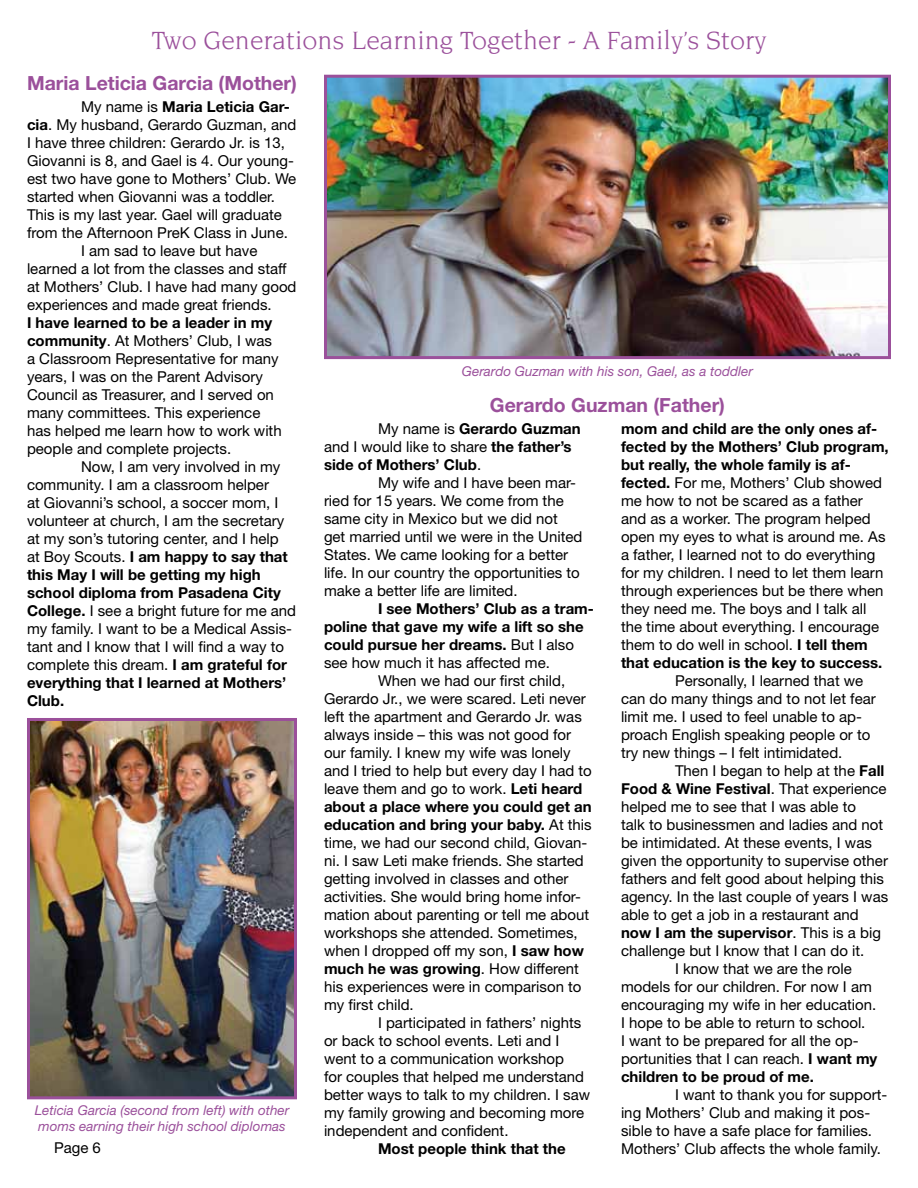
<style>
.page{position:relative;width:918px;height:1188px;background:#fff}
.page>*{position:absolute;margin:0;border:0;box-sizing:border-box;transform-origin:0 0}
.t1{font:27px "Novarese";color:#9b509b}
.t2{font:700 19.5px "Helvetica Neue";color:#9b509b}
.t3{font:15px/18px "Helvetica Neue";color:#000}
.t4{font:700 15px/18px "Helvetica Neue";color:#000}
.t5{font:italic 13.5px/16.2px "Helvetica Neue";color:#9b509b}
.s1{font-weight:400}
.s2{font-weight:700}
</style>
<div class="page">
<img style="left:328px;top:79px;width:559px;height:276px">
<div style="left:324px;top:75px;width:567px;height:284px;border:3px solid #9b509b"></div>
<img style="left:31px;top:722px;width:262px;height:373px">
<div style="left:27px;top:718px;width:270px;height:381px;border:3px solid #9b509b"></div>
<h1 class="t1" style="left:152px;top:26px;width:616px">Two Generations Learning Together - A Family’s Story</h1>
<h2 class="t2" style="left:27px;top:71px;width:272px">Maria Leticia Garcia (Mother)</h2>
<p class="t4" style="left:81px;top:97px;width:210px"><span class="s1">My name is</span> Maria Leticia Gar-</p>
<p class="t3" style="left:27px;top:116px;width:271px"><span class="s2">cia</span>. My husband, Gerardo Guzman, and</p>
<p class="t3" style="left:27px;top:134px;width:260px">I have three children: Gerardo Jr. is 13,</p>
<p class="t3" style="left:27px;top:152px;width:269px">Giovanni is 8, and Gael is 4. Our young-</p>
<p class="t3" style="left:27px;top:170px;width:271px">est two have gone to Mothers’ Club. We</p>
<p class="t3" style="left:27px;top:188px;width:250px">started when Giovanni was a toddler.</p>
<p class="t3" style="left:27px;top:206px;width:257px">This is my last year. Gael will graduate</p>
<p class="t3" style="left:27px;top:224px;width:262px">from the Afternoon PreK Class in June.</p>
<p class="t3" style="left:81px;top:242px;width:178px">I am sad to leave but have</p>
<p class="t3" style="left:27px;top:260px;width:261px">learned a lot from the classes and staff</p>
<p class="t3" style="left:27px;top:278px;width:271px">at Mothers’ Club. I have had many good</p>
<p class="t3" style="left:27px;top:296px;width:246px">experiences and made great friends.</p>
<p class="t3" style="left:27px;top:314px;width:256px"><span class="s2">I have learned to be a leader in my community</span>. At Mothers’ Club, I was a Classroom Representative for many years, I was on the Parent Advisory Council as Treasurer, and I served on many committees. This experience has helped me learn how to work with people and complete projects.</p>
<p class="t3" style="left:27px;top:458px;width:271px;text-indent:54px">Now, I am very involved in my community. I am a classroom helper<br>at Giovanni’s school, a soccer mom, I volunteer at church, I am the secretary at my son’s tutoring center, and I help<br>at Boy Scouts. <span class="s2">I am happy to say that this May I will be getting my high school diploma from Pasadena City College.</span> I see a bright future for me and my family. I want to be a Medical Assis&shy;tant and I know that I will find a way to complete this dream. <span class="s2">I am grateful for everything that I learned at Mothers’ Club.</span></p>
<p class="t5" style="left:35px;top:1102px;width:256px">Leticia Garcia (second from left) with other moms earning their high school diplomas</p>
<p class="t3" style="left:54px;top:1139px;width:48px">Page 6</p>
<p class="t5" style="left:462px;top:363px;width:293px">Gerardo Guzman with his son, Gael, as a toddler</p>
<h2 class="t2" style="left:490px;top:393px;width:237px">Gerardo Guzman (Father)</h2>
<p class="t4" style="left:324px;top:420px;width:258px;text-indent:54px"><span class="s1">My name is</span> Gerardo Guzman <span class="s1">and I would like to share</span> the father’s side of Mothers’ Club<span class="s1">.</span></p>
<p class="t3" style="left:324px;top:474px;width:260px;text-indent:54px">My wife and I have been mar&shy;ried for 15 years. We come from the same city in Mexico but we did not get married until we were in the United States. We came looking for a better life. In our country the opportunities to make a better life are limited.</p>
<p class="t4" style="left:378px;top:600px;width:217px">I see Mothers’ Club as a tram-</p>
<p class="t4" style="left:324px;top:618px;width:261px">poline that gave my wife a lift so she</p>
<p class="t4" style="left:324px;top:636px;width:252px">could pursue her dreams. <span class="s1">But I also</span></p>
<p class="t3" style="left:324px;top:654px;width:227px">see how much it has affected me.</p>
<p class="t3" style="left:378px;top:672px;width:189px">When we had our first child,</p>
<p class="t3" style="left:324px;top:690px;width:263px">Gerardo Jr., we were scared. Leti never</p>
<p class="t3" style="left:324px;top:708px;width:259px">left the apartment and Gerardo Jr. was</p>
<p class="t3" style="left:324px;top:726px;width:249px">always inside – this was not good for</p>
<p class="t3" style="left:324px;top:744px;width:248px">our family. I knew my wife was lonely</p>
<p class="t3" style="left:324px;top:762px;width:269px">and I tried to help but every day I had to</p>
<p class="t3" style="left:324px;top:780px;width:260px">leave them and go to work. <span class="s2">Leti heard</span></p>
<p class="t4" style="left:324px;top:798px;width:269px">about a place where you could get an</p>
<p class="t4" style="left:324px;top:816px;width:269px">education and bring your baby. <span class="s1">At this</span></p>
<p class="t3" style="left:324px;top:834px;width:265px">time, we had our second child, Giovan-</p>
<p class="t3" style="left:324px;top:852px;width:261px">ni. I saw Leti make friends. She started</p>
<p class="t3" style="left:324px;top:870px;width:246px">getting involved in classes and other</p>
<p class="t3" style="left:324px;top:888px;width:258px">activities. She would bring home infor-</p>
<p class="t3" style="left:324px;top:906px;width:267px">mation about parenting or tell me about</p>
<p class="t3" style="left:324px;top:924px;width:255px">workshops she attended. Sometimes,</p>
<p class="t3" style="left:324px;top:942px;width:262px">when I dropped off my son, <span class="s2">I saw how</span></p>
<p class="t4" style="left:324px;top:960px;width:256px">much he was growing<span class="s1">. How different</span></p>
<p class="t3" style="left:324px;top:978px;width:259px">his experiences were in comparison to</p>
<p class="t3" style="left:324px;top:996px;width:91px">my first child.</p>
<p class="t3" style="left:378px;top:1014px;width:205px">I participated in fathers’ nights</p>
<p class="t3" style="left:324px;top:1032px;width:237px">or back to school events. Leti and I</p>
<p class="t3" style="left:324px;top:1050px;width:242px">went to a communication workshop</p>
<p class="t3" style="left:324px;top:1068px;width:262px">for couples that helped me understand</p>
<p class="t3" style="left:324px;top:1086px;width:268px">better ways to talk to my children. I saw</p>
<p class="t3" style="left:324px;top:1104px;width:262px">my family growing and becoming more</p>
<p class="t3" style="left:324px;top:1122px;width:186px">independent and confident.</p>
<p class="t4" style="left:378px;top:1140px;width:189px">Most people think that the</p>
<p class="t3" style="left:621px;top:420px;width:269px"><span class="s2">mom and child are the only ones af&shy;fected by the Mothers’ Club program, but really, the whole family is af&shy;fected.</span> For me, Mothers’ Club showed me how to not be scared as a father and as a worker. The program helped open my eyes to what is around me. As a father, I learned not to do everything for my children. I need to let them learn through experiences but be there when they need me. The boys and I talk all the time about everything. I encourage them to do well in school. <span class="s2">I tell them that education is the key to success.</span></p>
<p class="t3" style="left:621px;top:672px;width:256px;text-indent:54px">Personally, I learned that we can do many things and to not let fear limit me. I used to feel unable to ap&shy;proach English speaking people or to try new things – I felt intimidated.</p>
<p class="t3" style="left:675px;top:762px;width:211px">Then I began to help at the <span class="s2">Fall</span></p>
<p class="t4" style="left:621px;top:780px;width:267px">Food &amp; Wine Festival<span class="s1">. That experience</span></p>
<p class="t3" style="left:621px;top:798px;width:237px">helped me to see that I was able to</p>
<p class="t3" style="left:621px;top:816px;width:264px">talk to businessmen and ladies and not</p>
<p class="t3" style="left:621px;top:834px;width:252px">be intimidated. At these events, I was</p>
<p class="t3" style="left:621px;top:852px;width:268px">given the opportunity to supervise other</p>
<p class="t3" style="left:621px;top:870px;width:265px">fathers and felt good about helping this</p>
<p class="t3" style="left:621px;top:888px;width:269px">agency. In the last couple of years I was</p>
<p class="t3" style="left:621px;top:906px;width:239px">able to get a job in a restaurant and</p>
<p class="t4" style="left:621px;top:924px;width:261px">now I am the supervisor<span class="s1">. This is a big</span></p>
<p class="t3" style="left:621px;top:942px;width:245px">challenge but I know that I can do it.</p>
<p class="t3" style="left:675px;top:960px;width:178px">I know that we are the role</p>
<p class="t3" style="left:621px;top:978px;width:252px">models for our children. For now I am</p>
<p class="t3" style="left:621px;top:996px;width:257px">encouraging my wife in her education.</p>
<p class="t3" style="left:621px;top:1014px;width:246px">I hope to be able to return to school.</p>
<p class="t3" style="left:621px;top:1032px;width:239px">I want to be prepared for all the op-</p>
<p class="t3" style="left:621px;top:1050px;width:258px">portunities that I can reach. <span class="s2">I want my</span></p>
<p class="t4" style="left:621px;top:1068px;width:195px">children to be proud of me.</p>
<p class="t3" style="left:621px;top:1086px;width:268px;text-indent:54px">I want to thank you for support&shy;ing Mothers’ Club and making it pos&shy;sible to have a safe place for families.<br>Mothers’ Club affects the whole family.</p>
</div>
